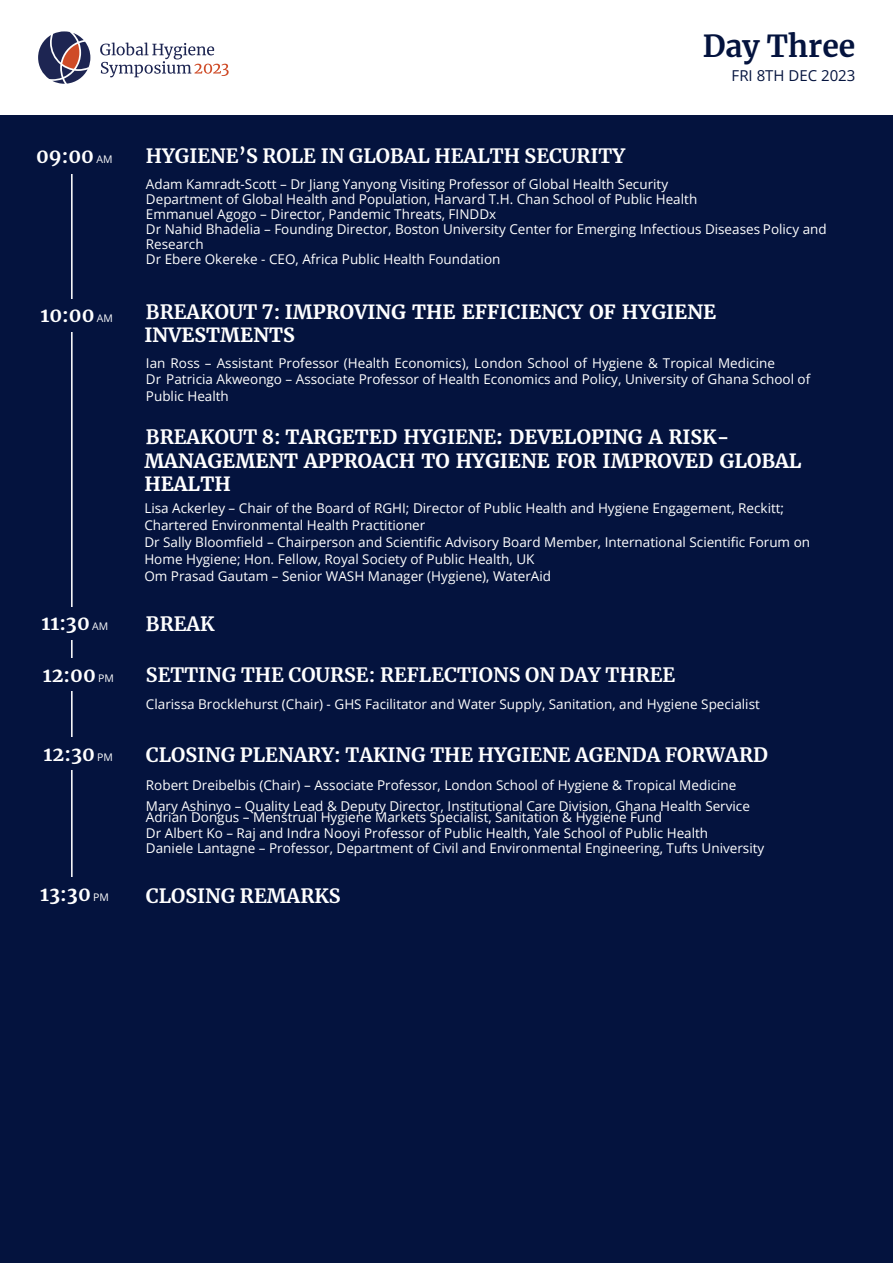
<style>
.page{position:relative;width:893px;height:1263px;background:#fff}
.page>*{position:absolute;margin:0;border:0;box-sizing:border-box;transform-origin:0 0}
.t1{font:700 30px "Merriweather";color:#04133e}
.t2{font:700 19.5px/23.4px "Merriweather";color:#fff}
.t3{font:700 19.5px/23.4px "Merriweather";color:#fff}
.t4{font:15px "Open Sans";color:#04133e}
.t5{font:13.5px/17.2px "Open Sans";color:#fff}
.t6{font:13.5px/15.1px "Open Sans";color:#fff}
.s1{font-family:"Open Sans";font-weight:400;font-size:10.5px}
.s2{font-style:inherit}
</style>
<div class="page">
<div style="left:0;top:96px;width:893px;height:1167px;background:#04133e"></div>
<hr style="left:71px;top:157px;width:2px;height:731px;background:#fff">
<div style="left:36px;top:877px;width:82px;height:32px;background:#04133e"></div>
<div style="left:35px;top:738px;width:82px;height:32px;background:#04133e"></div>
<div style="left:36px;top:659px;width:82px;height:32px;background:#04133e"></div>
<div style="left:35px;top:607px;width:82px;height:32px;background:#04133e"></div>
<div style="left:34px;top:299px;width:82px;height:32px;background:#04133e"></div>
<div style="left:34px;top:142px;width:82px;height:32px;background:#04133e"></div>
<div style="left:0;top:0;width:893px;height:114px;background:#fff"></div>
<svg style="left:38px;top:31px;width:52px;height:53px"></svg>
<svg style="left:100px;top:43px;width:129px;height:34px"></svg>
<h2 class="t2" style="left:36px;top:144px;width:78px">09:00 <span class="s1">AM</span></h2>
<h2 class="t2" style="left:41px;top:303px;width:74px">10:00 <span class="s1">AM</span></h2>
<h2 class="t2" style="left:41px;top:611px;width:68px">11:30 <span class="s1">AM</span></h2>
<h2 class="t2" style="left:43px;top:662px;width:73px">12:00 <span class="s1">PM</span></h2>
<h2 class="t2" style="left:44px;top:741px;width:71px">12:30 <span class="s1">PM</span></h2>
<h2 class="t2" style="left:40px;top:881px;width:70px">1<span class="s2">3</span>:<span class="s2">3</span>0 <span class="s1">PM</span></h2>
<h1 class="t1" style="left:703px;top:26px;width:154px">Day Three</h1>
<p class="t4" style="left:732px;top:65px;width:125px">FRI 8TH DEC 2023</p>
<h2 class="t2" style="left:146px;top:144px;width:481px">HYGIENE’S ROLE IN GLOBAL HEALTH SECURITY</h2>
<p class="t6" style="left:146px;top:176px;width:553px">Adam Kamradt-Scott – Dr Jiang Yanyong Visiting Professor of Global Health Security<br>Department of Global Health and Population, Harvard T.H. Chan School of Public Health</p>
<p class="t5" style="left:146px;top:205px;width:352px">Emmanuel Agogo – Director, Pandemic Threats, FINDDx</p>
<p class="t6" style="left:146px;top:221px;width:682px">Dr Nahid Bhadelia – Founding Director, Boston University Center for Emerging Infectious Diseases Policy and<br>Research</p>
<p class="t5" style="left:146px;top:250px;width:356px">Dr Ebere Okereke - CEO, Africa Public Health Foundation</p>
<h2 class="t3" style="left:144px;top:300px;width:573px"><span class="s2">BREAKOUT 7:</span> IMPROVING THE EFFICIENCY OF HYGIENE<br>INVESTMENTS</h2>
<p class="t6" style="left:146px;top:355px;width:666px;line-height:16.2px">Ian Ross – Assistant Professor (Health Economics), London School of Hygiene &amp; Tropical Medicine<br>Dr Patricia Akweongo – Associate Professor of Health Economics and Policy, University of Ghana School of<br>Public Health</p>
<h2 class="t2" style="left:144px;top:425px;width:659px">BREAKOUT 8: TARGETED HYGIENE: DEVELOPING A RISK-<br>MANAGEMENT APPROACH TO HYGIENE FOR IMPROVED GLOBAL<br>HEALTH</h2>
<p class="t5" style="left:144px;top:499px;width:667px">Lisa Ackerley – Chair of the Board of RGHI; Director of Public Health and Hygiene Engagement, Reckitt; Chartered Environmental Health Practitioner<br>Dr Sally Bloomfield – Chairperson and Scientific Advisory Board Member, International Scientific Forum on Home Hygiene; Hon. Fellow, Royal Society of Public Health, UK<br>Om Prasad Gautam – Senior WASH Manager (Hygiene), WaterAid</p>
<h2 class="t2" style="left:146px;top:611px;width:70px">BREAK</h2>
<h2 class="t2" style="left:146px;top:663px;width:531px">SETTING THE COURSE: REFLECTIONS ON DAY THREE</h2>
<p class="t5" style="left:146px;top:695px;width:615px">Clarissa Brocklehurst (Chair) - GHS Facilitator and Water Supply, Sanitation, and Hygiene Specialist</p>
<h2 class="t2" style="left:146px;top:743px;width:623px">CLOSING PLENARY: TAKING THE HYGIENE AGENDA FORWARD</h2>
<p class="t5" style="left:146px;top:776px;width:592px">Robert Dreibelbis (Chair) – Associate Professor, London School of Hygiene &amp; Tropical Medicine</p>
<p class="t6" style="left:146px;top:798px;width:606px">Mary Ashinyo – Quality Lead &amp; Deputy Director, Institutional Care Division, Ghana Health Service</p>
<p class="t5" style="left:146px;top:809px;width:620px;line-height:15.5px">Adrian Dongus – Menstrual Hygiene Markets Specialist, Sanitation &amp; Hygiene Fund<br>Dr Albert Ko – Raj and Indra Nooyi Professor of Public Health, Yale School of Public Health<br>Daniele Lantagne – Professor, Department of Civil and Environmental Engineering, Tufts University</p>
<h2 class="t2" style="left:146px;top:884px;width:196px">CLOSING REMARKS</h2>
</div>
